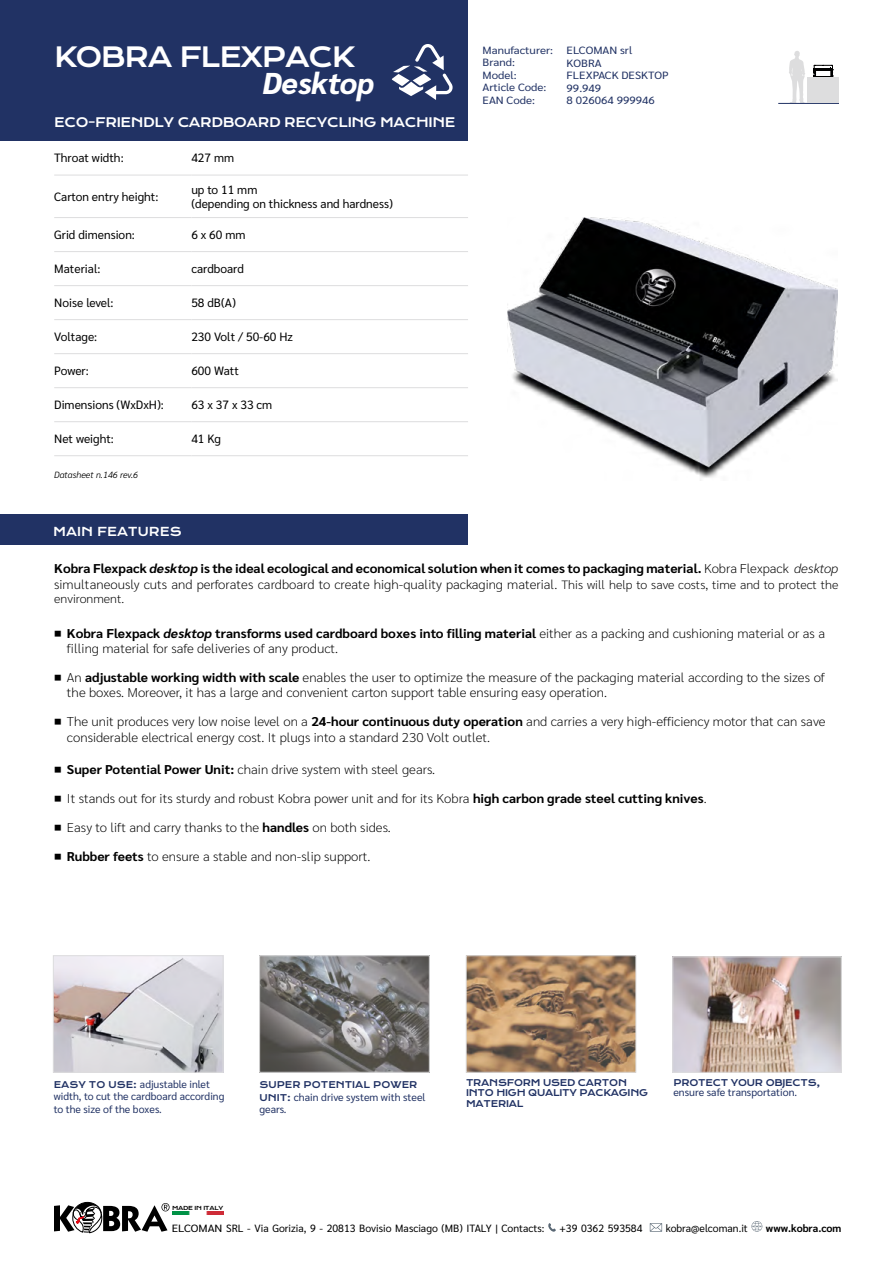
<style>
.page{position:relative;width:893px;height:1263px;background:#fff}
.page>*{position:absolute;margin:0;border:0;box-sizing:border-box;transform-origin:0 0}
.t1{font:italic 800 30.15px "Sarabun";letter-spacing:-.01em;color:#fff}
.t2{font:27px "Krona One";letter-spacing:-.05em;color:#fff}
.t3{font:200 12.75px/15.3px "Sarabun";color:#000;scale:1.05 1}
.t4{font:12.75px "Krona One";letter-spacing:-.03em;color:#fff}
.t5{font:12px/14.4px "Sarabun";color:#000}
.t6{font:12px "Krona One";color:#fff}
.t7{font:200 12px "Sarabun";color:#000;scale:1.05 1}
.t8{font:10.5px/12.6px "Sarabun";color:#213264}
.t9{font:10.5px/12.6px "Sarabun";color:#213264;scale:1.1 1}
.t10{font:10.5px "Sarabun";color:#000;scale:1.1 1}
.t11{font:10.5px "Sarabun";color:#000}
.t12{font:700 10.5px "Sarabun";color:#000}
.t13{font:9px/10.8px "Krona One";letter-spacing:-.025em;color:#213264}
.t14{font:italic 300 9px "Sarabun";color:#000}
.t15{font:9px "Krona One";color:#213264}
.t16{font:5.4px "Krona One";letter-spacing:-.05em;color:#000;scale:1.08 1}
.s1{font-weight:700}
.s2{font-weight:700;font-style:italic}
.s3{font-style:italic}
.s4{font-size:12px}
.s5{font-weight:400;font-size:12px}
.s6{font-family:"Krona One";font-size:9px}
</style>
<div class="page">
<svg style="left:789px;top:51px;width:16px;height:52px"></svg>
<svg style="left:814px;top:65px;width:19px;height:12px"></svg>
<hr style="left:778px;top:103px;width:61px;height:1px;background:#213264">
<img style="left:173px;top:1211px;width:50px;height:3px">
<svg style="left:54px;top:1201px;width:116px;height:32px"></svg>
<svg style="left:548px;top:1223px;width:8px;height:9px"></svg>
<svg style="left:650px;top:1223px;width:12px;height:9px"></svg>
<svg style="left:751px;top:1221px;width:12px;height:11px"></svg>
<div style="left:0;top:0;width:468px;height:141px;background:#213264"></div>
<div style="left:0;top:514px;width:468px;height:31px;background:#213264"></div>
<img style="left:261px;top:957px;width:166px;height:113px">
<div style="left:259px;top:955px;width:170px;height:117px;border:1px solid #ddddde"></div>
<img style="left:468px;top:957px;width:166px;height:113px">
<div style="left:466px;top:955px;width:170px;height:117px;border:1px solid #ddddde"></div>
<img style="left:55px;top:957px;width:166px;height:113px">
<div style="left:53px;top:955px;width:170px;height:117px;border:1px solid #ddddde"></div>
<img style="left:675px;top:959px;width:164px;height:111px">
<div style="left:673px;top:957px;width:168px;height:115px;border:1px solid #ddddde"></div>
<div style="left:808px;top:77px;width:31px;height:26px;background:#ddddde"></div>
<img style="left:508px;top:218px;width:329px;height:262px">
<svg style="left:392px;top:44px;width:61px;height:56px"></svg>
<hr style="left:54px;top:175px;width:137px;height:1px;background:#ddddde">
<hr style="left:54px;top:217px;width:137px;height:1px;background:#ddddde">
<hr style="left:191px;top:175px;width:277px;height:1px;background:#ddddde">
<hr style="left:191px;top:217px;width:277px;height:1px;background:#ddddde">
<hr style="left:54px;top:251px;width:137px;height:1px;background:#ddddde">
<hr style="left:191px;top:251px;width:277px;height:1px;background:#ddddde">
<hr style="left:54px;top:285px;width:137px;height:1px;background:#ddddde">
<hr style="left:191px;top:285px;width:277px;height:1px;background:#ddddde">
<hr style="left:54px;top:319px;width:137px;height:1px;background:#ddddde">
<hr style="left:191px;top:319px;width:277px;height:1px;background:#ddddde">
<hr style="left:54px;top:353px;width:137px;height:1px;background:#ddddde">
<hr style="left:191px;top:353px;width:277px;height:1px;background:#ddddde">
<hr style="left:54px;top:387px;width:137px;height:1px;background:#ddddde">
<hr style="left:191px;top:387px;width:277px;height:1px;background:#ddddde">
<hr style="left:54px;top:421px;width:137px;height:1px;background:#ddddde">
<hr style="left:191px;top:421px;width:277px;height:1px;background:#ddddde">
<hr style="left:54px;top:455px;width:137px;height:1px;background:#ddddde">
<hr style="left:191px;top:455px;width:277px;height:1px;background:#ddddde">
<h2 class="t2" style="left:54px;top:40px;width:301px">KOBRA FLEXPACK</h2>
<h1 class="t1" style="left:262px;top:66px;width:113px">Desktop</h1>
<p class="t4" style="left:54px;top:114px;width:403px">ECO-FRIENDLY CARDBOARD RECYCLING MACHINE</p>
<p class="t5" style="left:54px;top:151px;width:71px">Throat width:</p>
<p class="t5" style="left:191px;top:151px;width:44px">427 mm</p>
<p class="t5" style="left:54px;top:189px;width:106px">Carton entry height:</p>
<p class="t5" style="left:191px;top:182px;width:203px">up to 11 mm<br>(depending on thickness and hardness)</p>
<p class="t5" style="left:54px;top:228px;width:82px">Grid dimension:</p>
<p class="t5" style="left:191px;top:228px;width:56px">6 x 60 mm</p>
<p class="t5" style="left:54px;top:262px;width:48px">Material:</p>
<p class="t5" style="left:191px;top:262px;width:54px">cardboard</p>
<p class="t5" style="left:54px;top:296px;width:61px">Noise level:</p>
<p class="t5" style="left:191px;top:296px;width:46px">58 dB(A)</p>
<p class="t5" style="left:54px;top:330px;width:45px">Voltage:</p>
<p class="t5" style="left:191px;top:330px;width:103px">230 Volt / 50-60 Hz</p>
<p class="t5" style="left:54px;top:364px;width:36px">Power:</p>
<p class="t5" style="left:191px;top:364px;width:49px">600 Watt</p>
<p class="t5" style="left:54px;top:398px;width:111px">Dimensions (WxDxH):</p>
<p class="t5" style="left:191px;top:398px;width:82px">63 x 37 x 33 cm</p>
<p class="t5" style="left:54px;top:432px;width:61px">Net weight:</p>
<p class="t5" style="left:191px;top:432px;width:31px">41 Kg</p>
<p class="t14" style="left:54px;top:469px;width:85px">Datasheet n.146 rev.6</p>
<p class="t6" style="left:53px;top:524px;width:130px">MAIN FEATURES</p>
<p class="t9" style="left:483px;top:44px;width:65px">Manufacturer:<br>Brand:<br>Model:<br>Article Code:<br>EAN Code:</p>
<p class="t9" style="left:567px;top:44px;width:94px">ELCOMAN srl<br>KOBRA<br>FLEXPACK DESKTOP<br>99.949<br>8 026064 999946</p>
<p class="t3" style="left:54px;top:561px;width:748px"><span class="s1">Kobra Flexpack</span> <span class="s2">desktop</span> <span class="s1">is the ideal ecological and economical solution when it comes to packaging material.</span> Kobra Flexpack <span class="s3">desktop </span>simultaneously cuts and perforates cardboard to create high-quality packaging material. <span class="s4">This will help to save costs, time and to protect the</span></p>
<p class="t7" style="left:54px;top:592px;width:68px">environment.</p>
<p class="t3" style="left:67px;top:626px;width:723px;text-indent:-13px"><span class="s5">■</span> <span class="s1">Kobra Flexpack</span> <span class="s2">desktop</span> <span class="s1">transforms used cardboard boxes into filling material</span> either as a packing and cushioning material or as a filling material for safe deliveries of any product.</p>
<p class="t3" style="left:67px;top:670px;width:723px;text-indent:-13px"><span class="s5">■</span> An <span class="s1">adjustable working width with scale</span> enables the user to optimize the measure of the packaging material according to the sizes of the boxes. Moreover, it has a large and convenient carton support table ensuring easy operation.</p>
<p class="t3" style="left:67px;top:714px;width:724px;text-indent:-13px"><span class="s5">■</span> The unit produces very low noise level on a <span class="s1">24-hour continuous duty operation</span> and carries a very high-efficiency motor that can save considerable electrical energy cost. It plugs into a standard 230 Volt outlet.</p>
<p class="t3" style="left:54px;top:762px;width:364px"><span class="s5">■</span> <span class="s1">Super Potential Power Unit:</span> chain drive system with steel gears.</p>
<p class="t3" style="left:54px;top:791px;width:623px"><span class="s5">■</span> It stands out for its sturdy and robust Kobra power unit and for its Kobra <span class="s1">high carbon grade steel cutting knives</span>.</p>
<p class="t3" style="left:54px;top:820px;width:322px"><span class="s5">■</span> Easy to lift and carry thanks to the <span class="s1">handles</span> on both sides.</p>
<p class="t3" style="left:54px;top:848px;width:303px"><span class="s5">■</span> <span class="s1">Rubber feets</span> to ensure a stable and non-slip support.</p>
<p class="t8" style="left:54px;top:1078px;width:172px"><span class="s6">EASY TO USE:</span> adjustable inlet width, to cut the cardboard according to the size of the boxes.</p>
<p class="t13" style="left:466px;top:1077px;width:184px">TRANSFORM USED CARTON<br>INTO HIGH QUALITY PACKAGING<br>MATERIAL</p>
<p class="t15" style="left:259px;top:1079px;width:159px">SUPER POTENTIAL POWER</p>
<p class="t8" style="left:259px;top:1091px;width:168px"><span class="s6">UNIT:</span> chain drive system with steel gears.</p>
<p class="t13" style="left:673px;top:1077px;width:148px">PROTECT YOUR OBJECTS,</p>
<p class="t8" style="left:673px;top:1086px;width:125px">ensure safe transportation.</p>
<p class="t16" style="left:172px;top:1204px;width:49px">MADE IN ITALY</p>
<p class="t10" style="left:172px;top:1222px;width:340px">ELCOMAN SRL - Via Gorizia, 9 - 20813 Bovisio Masciago (MB) ITALY | Contacts:</p>
<p class="t11" style="left:559px;top:1222px;width:84px">+39 0362 593584</p>
<p class="t11" style="left:666px;top:1222px;width:84px">kobra@elcoman.it</p>
<p class="t12" style="left:766px;top:1222px;width:77px">www.kobra.com</p>
</div>
